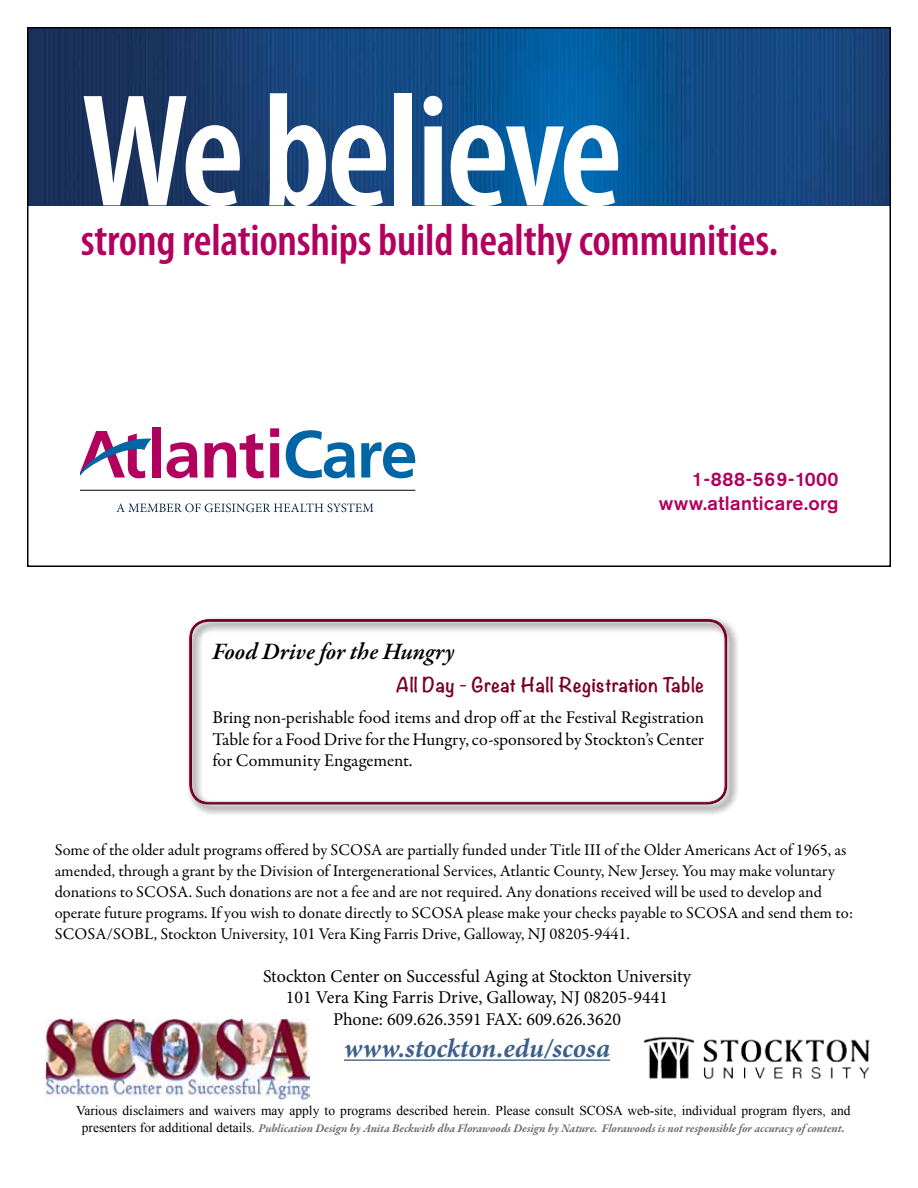
<style>
.page{position:relative;width:918px;height:1188px;background:#fff}
.page>*{position:absolute;margin:0;border:0;box-sizing:border-box;transform-origin:0 0}
.t1{font:600 condensed 162px "Myriad Pro";letter-spacing:-.025em;color:#fff}
.t2{font:600 condensed 45px "Myriad Pro";letter-spacing:-.005em;color:#b1005d}
.t3{font:italic 700 27px "Minion Pro";letter-spacing:-.005em;color:#3d5f8a}
.Presentation_Title{font:italic 600 24px "Garamond Premr Pro";letter-spacing:-.005em;color:#000}
.t4{font:500 19.5px/23.4px "Akzidenz Grotesk BE";letter-spacing:.02em;color:#b1005d;text-align:right}
.Presentation_Descrip{font:18px/21.6px "Garamond Premr Pro";letter-spacing:-.005em;color:#000;text-align:justify}
.t5{font:18px "Minion Pro";color:#000}
.Time___Place{font:700 18px "Noteworthy";letter-spacing:.025em;color:#7a0025}
.t6{font:16.5px/21px "Garamond Premr Pro";color:#000}
.t7{font:13.5px "Times New Roman";color:#000}
.t8{font:italic 700 12px "Garamond Premr Pro";letter-spacing:-.005em;color:#6d6e71}
.s1{font-family:"Times New Roman";font-weight:400;font-style:normal;font-size:13.5px;color:#000}
</style>
<div class="page">
<img style="left:45px;top:1019px;width:265px;height:81px">
<hr style="left:344px;top:1059px;width:266px;height:2px;background:#3d5f8a">
<img style="left:643px;top:1037px;width:227px;height:42px">
<div style="left:186px;top:616px;width:554px;height:201px;background:#000;opacity:.75"></div>
<div style="left:188px;top:621px;width:543px;height:185px;background:#000;opacity:.75"></div>
<hr style="left:81px;top:490px;width:334px;height:1px;background:#000">
<svg style="left:116px;top:503px;width:257px;height:9px"></svg>
<div style="left:152px;top:428px;width:9px;height:50px;background:#b1005d"></div>
<svg style="left:167px;top:442px;width:31px;height:36px"></svg>
<svg style="left:205px;top:433px;width:59px;height:45px"></svg>
<svg style="left:270px;top:428px;width:9px;height:50px"></svg>
<svg style="left:286px;top:430px;width:69px;height:48px"></svg>
<svg style="left:361px;top:442px;width:54px;height:36px"></svg>
<svg style="left:81px;top:431px;width:71px;height:47px"></svg>
<img style="left:30px;top:30px;width:858px;height:175px">
<p class="t1" style="left:81px;top:63px;width:543px">We believe</p>
<p class="t2" style="left:81px;top:216px;width:699px">strong relationships build healthy communities.</p>
<p class="t4" style="left:659px;top:468px;width:181px">1-888-569-1000 www.atlanticare.org</p>
<p class="Presentation_Title" style="left:212px;top:637px;width:244px">Food Drive for the Hungry</p>
<p class="Time___Place" style="left:396px;top:668px;width:310px">All Day - Great Hall Registration Table</p>
<p class="Presentation_Descrip" style="left:212px;top:707px;width:493px">Bring non-perishable food items and drop off at the Festival Registration Table for a Food Drive for the Hungry, co-sponsored by Stockton’s Center for Community Engagement.</p>
<p class="t6" style="left:55px;top:839px;width:800px">Some of the older adult programs offered by SCOSA are partially funded under Title III of the Older Americans Act of 1965, as amended, through a grant by the Division of Intergenerational Services, Atlantic County, New Jersey. You may make voluntary donations to SCOSA. Such donations are not a fee and are not required. Any donations received will be used to develop and operate future programs. If you wish to donate directly to SCOSA please make your checks payable to SCOSA and send them to:<br>SCOSA/SOBL, Stockton University, 101 Vera King Farris Drive, Galloway, NJ 08205-9441.</p>
<p class="t5" style="left:263px;top:964px;width:429px">Stockton Center on Successful Aging at Stockton University</p>
<p class="t5" style="left:286px;top:986px;width:384px">101 Vera King Farris Drive, Galloway, NJ 08205-9441</p>
<p class="t5" style="left:333px;top:1007px;width:289px">Phone: 609.626.3591 FAX: 609.626.3620</p>
<p class="t3" style="left:344px;top:1030px;width:268px">www.stockton.edu/scosa</p>
<p class="t7" style="left:76px;top:1102px;width:776px">Various disclaimers and waivers may apply to programs described herein. Please consult SCOSA web-site, individual program flyers, and</p>
<p class="t8" style="left:82px;top:1121px;width:765px"><span class="s1">presenters for additional details.</span> Publication Design by Anita Beckwith dba Florawoods Design by Nature. Florawoods is not responsible for accuracy of content.</p>
</div>
